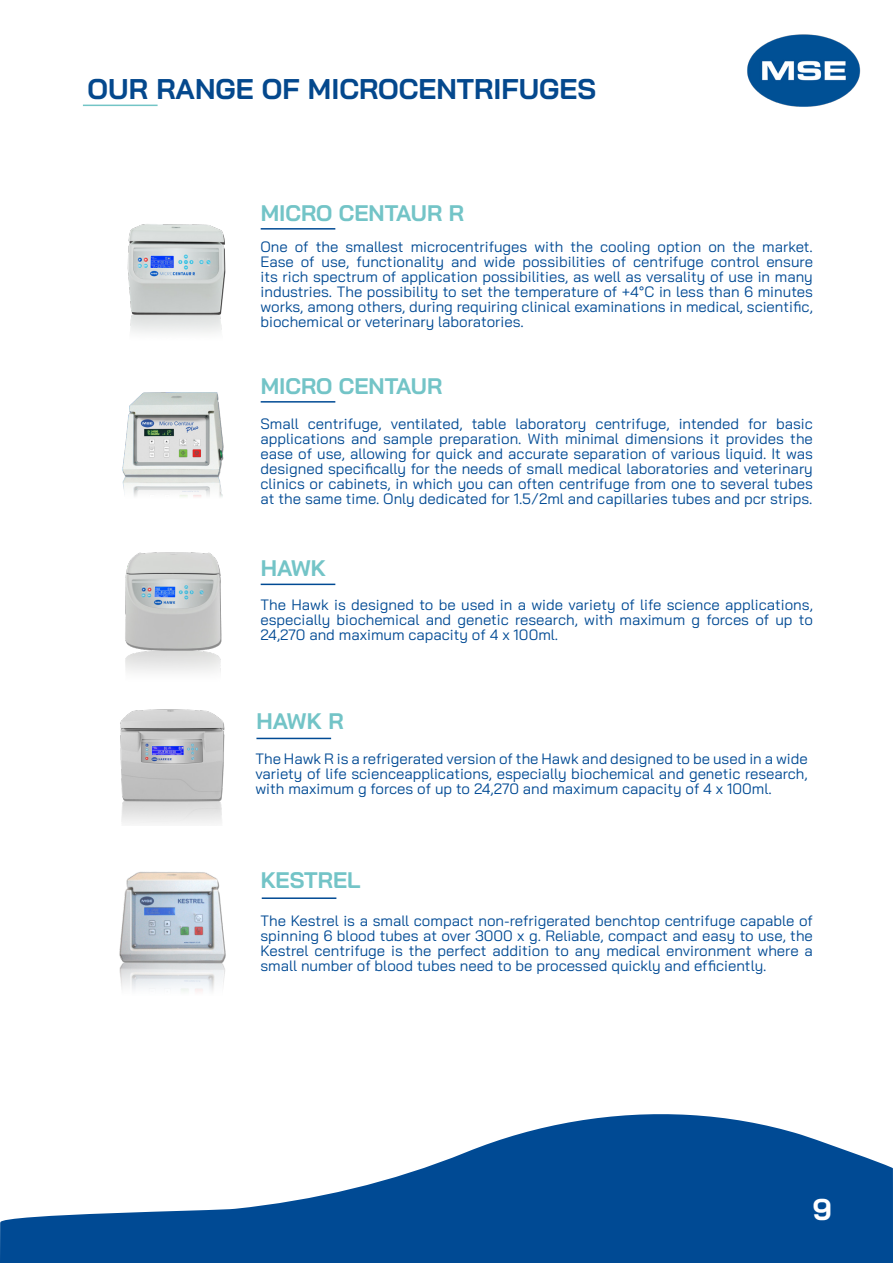
<style>
.page{position:relative;width:893px;height:1263px;background:#fff}
.page>*{position:absolute;margin:0;border:0;box-sizing:border-box;transform-origin:0 0}
.t1{font:700 30px "Bai Jamjuree";color:#fff}
.t2{font:700 28.5px "Bai Jamjuree";color:#04488d}
.t3{font:700 22.5px "Bai Jamjuree";color:#73c4c7}
.t4{font:15px/15px "Bai Jamjuree";color:#004a94;text-align:justify}
</style>
<div class="page">
<svg style="left:0;top:1114px;width:893px;height:149px;fill:#004a94"></svg>
<img style="left:747px;top:34px;width:114px;height:73px">
<hr style="left:83px;top:105px;width:75px;height:1px;background:#73c5c6">
<img style="left:120px;top:709px;width:105px;height:92px">
<img style="left:125px;top:552px;width:97px;height:121px">
<hr style="left:261px;top:228px;width:74px;height:2px;background:#004a94">
<hr style="left:261px;top:401px;width:74px;height:2px;background:#004a94">
<hr style="left:261px;top:584px;width:74px;height:1px;background:#004a94">
<hr style="left:256px;top:738px;width:75px;height:1px;background:#004a94">
<img style="left:127px;top:224px;width:177px;height:109px">
<img style="left:122px;top:392px;width:189px;height:105px">
<img style="left:119px;top:801px;width:143px;height:191px">
<hr style="left:262px;top:897px;width:74px;height:2px;background:#004a94">
<h2 class="t2" style="left:88px;top:73px;width:510px">OUR RANGE OF MICROCENTRIFUGES</h2>
<h3 class="t3" style="left:261px;top:200px;width:205px">MICRO CENTAUR R</h3>
<p class="t4" style="left:260px;top:239px;width:554px">One of the smallest microcentrifuges with the cooling option on the market.<br>Ease of use, functionality and wide possibilities of centrifuge control ensure its rich spectrum of application possibilities, as well as versality of use in many industries. The possibility to set the temperature of +4°C in less than 6 minutes works, among others, during requiring clinical examinations in medical, scientific, biochemical or veterinary laboratories.</p>
<h3 class="t3" style="left:261px;top:373px;width:183px">MICRO CENTAUR</h3>
<p class="t4" style="left:260px;top:416px;width:554px">Small centrifuge, ventilated, table laboratory centrifuge, intended for basic applications and sample preparation. With minimal dimensions it provides the ease of use, allowing for quick and accurate separation of various liquid. It was designed specifically for the needs of small medical laboratories and veterinary clinics or cabinets, in which you can often centrifuge from one to several tubes at the same time. Only dedicated for 1.5/2ml and capillaries tubes and pcr strips.</p>
<h3 class="t3" style="left:261px;top:555px;width:67px">HAWK</h3>
<p class="t4" style="left:260px;top:597px;width:554px">The Hawk is designed to be used in a wide variety of life science applications, especially biochemical and genetic research, with maximum g forces of up to 24,270 and maximum capacity of 4 x 100ml.</p>
<h3 class="t3" style="left:256px;top:708px;width:89px">HAWK R</h3>
<p class="t4" style="left:255px;top:751px;width:554px">The Hawk R is a refrigerated version of the Hawk and designed to be used in a wide variety of life scienceapplications, especially biochemical and genetic research, with maximum g forces of up to 24,270 and maximum capacity of 4 x 100ml.</p>
<h3 class="t3" style="left:261px;top:867px;width:101px">KESTREL</h3>
<p class="t4" style="left:260px;top:913px;width:554px">The Kestrel is a small compact non-refrigerated benchtop centrifuge capable of spinning 6 blood tubes at over 3000 x g. Reliable, compact and easy to use, the Kestrel centrifuge is the perfect addition to any medical environment where a small number of blood tubes need to be processed quickly and efficiently.</p>
<h1 class="t1" style="left:813px;top:1192px;width:21px">9</h1>
</div>
